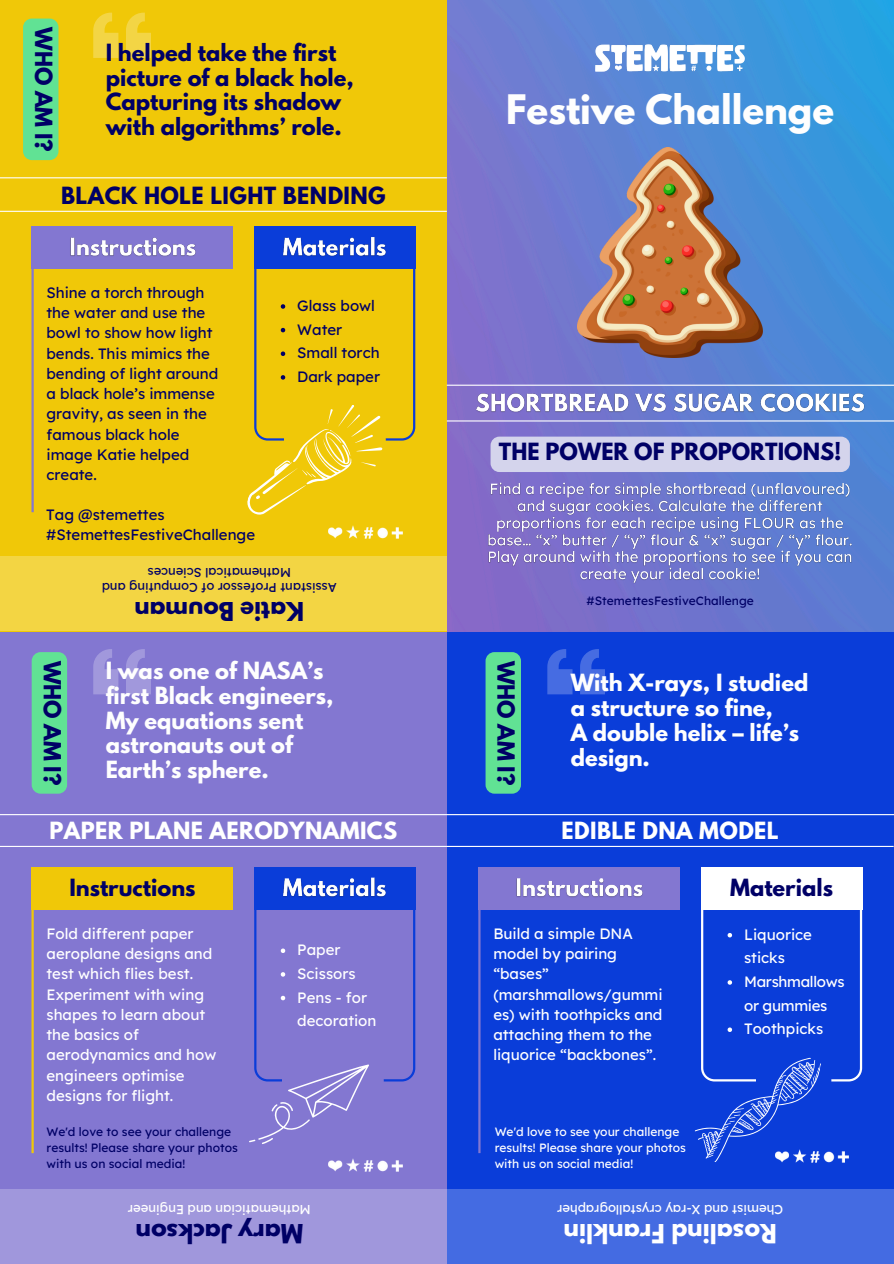
<style>
.page{position:relative;width:894px;height:1264px;background:#fff}
.page>*{position:absolute;margin:0;border:0;box-sizing:border-box;transform-origin:0 0}
.t1{font:700 36px "League Spartan";color:#fefefe}
.t2{font:700 23.4px "League Spartan";color:#fff}
.t3{font:700 23.4px "League Spartan";color:#006}
.t4{font:700 22.95px "League Spartan";color:#006}
.t5{font:700 21px/24.8px "League Spartan";color:#fefefe}
.t6{font:700 21px/24.8px "League Spartan";color:#006}
.t7{font:700 21px "League Spartan";letter-spacing:.02em;color:#fff}
.t8{font:700 21px "League Spartan";letter-spacing:.02em;color:#006}
.t9{font:15px/20.2px "Lexend Deca";color:#fff}
.t10{font:15px/20.2px "Lexend Deca";color:#006}
.t11{font:15px/23.7px "Lexend Deca";letter-spacing:-.02em;color:#fff}
.t12{font:13.05px "Lexend Deca";color:#fff}
.t13{font:12.75px/14.4px "Lexend Deca";color:#006;text-align:center}
.t14{font:12px/16px "Lexend Deca";color:#006}
.t15{font:12px/16px "Lexend Deca";color:#fff}
</style>
<div class="page">
<img style="left:446px;top:0;width:447px;height:631px">
<div style="left:0;top:0;width:446px;height:631px;background:#f0c808"></div>
<div style="left:0;top:555px;width:446px;height:75px;background:#f3d543"></div>
<div style="left:0;top:631px;width:446px;height:632px;background:#8377d1"></div>
<div style="left:446px;top:631px;width:447px;height:632px;background:#0a3dd9"></div>
<svg style="left:93px;top:13px;width:58px;height:45px"></svg>
<img style="left:577px;top:147px;width:185px;height:211px">
<hr style="left:446px;top:420px;width:447px;height:1px;background:#fff">
<hr style="left:446px;top:384px;width:447px;height:2px;background:#fff">
<img style="left:593px;top:43px;width:153px;height:30px">
<svg style="left:547px;top:649px;width:57px;height:45px"></svg>
<hr style="left:0;top:814px;width:893px;height:1px;background:#fff">
<hr style="left:0;top:845px;width:893px;height:2px;background:#fff">
<div style="left:31px;top:867px;width:202px;height:42px;background:#f0c808"></div>
<div style="left:254px;top:867px;width:161px;height:42px;background:#0a3dd9"></div>
<hr style="left:31px;top:867px;width:3px;height:286px;background:#f0c808">
<div style="left:478px;top:867px;width:202px;height:42px;background:#8377d1"></div>
<div style="left:700px;top:867px;width:161px;height:42px;background:#fff"></div>
<hr style="left:478px;top:867px;width:2px;height:286px;background:#8377d1">
<img style="left:328px;top:1158px;width:75px;height:14px">
<svg style="left:249px;top:909px;width:166px;height:235px"></svg>
<img style="left:283px;top:877px;width:103px;height:21px">
<svg style="left:695px;top:869px;width:166px;height:294px"></svg>
<img style="left:516px;top:878px;width:127px;height:20px">
<svg style="left:93px;top:649px;width:58px;height:45px"></svg>
<svg style="left:0;top:1188px;width:893px;height:75px"></svg>
<div style="left:31px;top:226px;width:202px;height:43px;background:#8377d1"></div>
<div style="left:254px;top:226px;width:161px;height:43px;background:#0a3dd9"></div>
<hr style="left:31px;top:226px;width:3px;height:286px;background:#8377d1">
<svg style="left:247px;top:269px;width:168px;height:246px"></svg>
<hr style="left:0;top:211px;width:446px;height:1px;background:#fff">
<hr style="left:0;top:177px;width:446px;height:1px;background:#fff">
<img style="left:328px;top:525px;width:75px;height:14px">
<img style="left:70px;top:237px;width:126px;height:20px">
<img style="left:283px;top:237px;width:103px;height:20px">
<img style="left:485px;top:479px;width:371px;height:108px">
<img style="left:472px;top:390px;width:396px;height:29px">
<div style="left:490px;top:436px;width:359px;height:36px;background:#d4d4ec;border-radius:9px"></div>
<div style="left:32px;top:652px;width:35px;height:141px;background:#61e294;border-radius:9px"></div>
<div style="left:485px;top:652px;width:36px;height:141px;background:#61e294;border-radius:9px"></div>
<div style="left:23px;top:19px;width:35px;height:141px;background:#61e294;border-radius:9px"></div>
<p class="t6" style="left:53px;top:27px;width:126px;rotate:90deg">WHO AM I?</p>
<p class="t6" style="left:106px;top:43px;width:249px">I helped take the first picture of a black hole,<br>Capturing its shadow with algorithms’ role.</p>
<p class="t8" style="left:61px;top:185px;width:326px">BLACK HOLE LIGHT BENDING</p>
<p class="t10" style="left:46px;top:282px;width:173px">Shine a torch through the water and use the bowl to show how light bends. This mimics the bending of light around a black hole’s immense gravity, as seen in the famous black hole image Katie helped create.</p>
<h1 class="t10" style="left:46px;top:504px;width:210px">Tag @stemettes #StemettesFestiveChallenge</h1>
<h5 class="t10" style="left:297px;top:295px;width:79px">Glass bowl</h5>
<p class="t10" style="left:297px;top:319px;width:47px">Water</p>
<h2 class="t10" style="left:297px;top:342px;width:84px">Small torch</h2>
<h5 class="t10" style="left:297px;top:366px;width:84px">Dark paper</h5>
<p class="t13" style="left:337px;top:595px;width:236px;rotate:-180deg">A ats i ss tn P or ossef r o f C o m p u gn i t a dn<br>M a meh t a ac i t Sl secne i c</p>
<h3 class="t6" style="left:62px;top:660px;width:126px;rotate:90deg">WHO AM I?</h3>
<p class="t4" style="left:304px;top:622px;width:171px;rotate:-180deg">Ka eit Bouman</p>
<h3 class="t5" style="left:106px;top:661px;width:229px">I was one of NASA’s first Black engineers,<br>My equations sent astronauts out of<br>Earth’s sphere.</h3>
<p class="t1" style="left:506px;top:91px;width:329px">Festive Challenge</p>
<h3 class="t6" style="left:499px;top:442px;width:344px">THE POWER OF PROPORTIONS!</h3>
<p class="t6" style="left:515px;top:660px;width:126px;rotate:90deg">WHO AM I?</p>
<p class="t14" style="left:586px;top:592px;width:169px">#StemettesFestiveChallenge</p>
<h3 class="t5" style="left:570px;top:673px;width:239px">With X-rays, I studied a structure so fine,<br>A double helix – life’s design.</h3>
<p class="t7" style="left:49px;top:820px;width:349px">PAPER PLANE AERODYNAMICS</p>
<p class="t7" style="left:561px;top:819px;width:218px">EDIBLE DNA MODEL</p>
<p class="t6" style="left:69px;top:878px;width:128px">Instructions</p>
<h3 class="t9" style="left:46px;top:923px;width:171px">Fold different paper aeroplane designs and test which flies best.<br>Experiment with wing shapes to learn about the basics of aerodynamics and how engineers optimise designs for flight.</h3>
<p class="t9" style="left:297px;top:939px;width:45px">Paper</p>
<h4 class="t9" style="left:297px;top:963px;width:60px">Scissors</h4>
<p class="t9" style="left:297px;top:985px;width:81px;line-height:23.7px">Pens - for decoration</p>
<p class="t9" style="left:493px;top:923px;width:171px">Build a simple DNA model by pairing “bases” (marshmallows/gummi es) with toothpicks and attaching them to the liquorice “backbones”.</p>
<h5 class="t14" style="left:46px;top:1123px;width:193px">We'd love to see your challenge results! Please share your photos with us on social media!</h5>
<p class="t15" style="left:494px;top:1123px;width:193px">We'd love to see your challenge results! Please share your photos with us on social media!</p>
<p class="t6" style="left:730px;top:878px;width:104px">Materials</p>
<p class="t9" style="left:743px;top:922px;width:69px;line-height:23.7px">Liquorice sticks</p>
<h4 class="t11" style="left:743px;top:969px;width:102px">Marshmallows or gummies</h4>
<h4 class="t9" style="left:743px;top:1018px;width:81px">Toothpicks</h4>
<h3 class="t12" style="left:311px;top:1217px;width:184px;rotate:-180deg">M a meh t a a i c i t n a dn E gn r een i</h3>
<h4 class="t3" style="left:303px;top:1245px;width:169px;rotate:-180deg">M a yr aJ kc os n</h4>
<h5 class="t12" style="left:783px;top:1217px;width:227px;rotate:-180deg">C me h ts i a dn X ar - y atsyrc ol l g ar p reh</h5>
<p class="t2" style="left:776px;top:1245px;width:214px;rotate:-180deg">R o as ni l d arF n k ni l</p>
</div>
